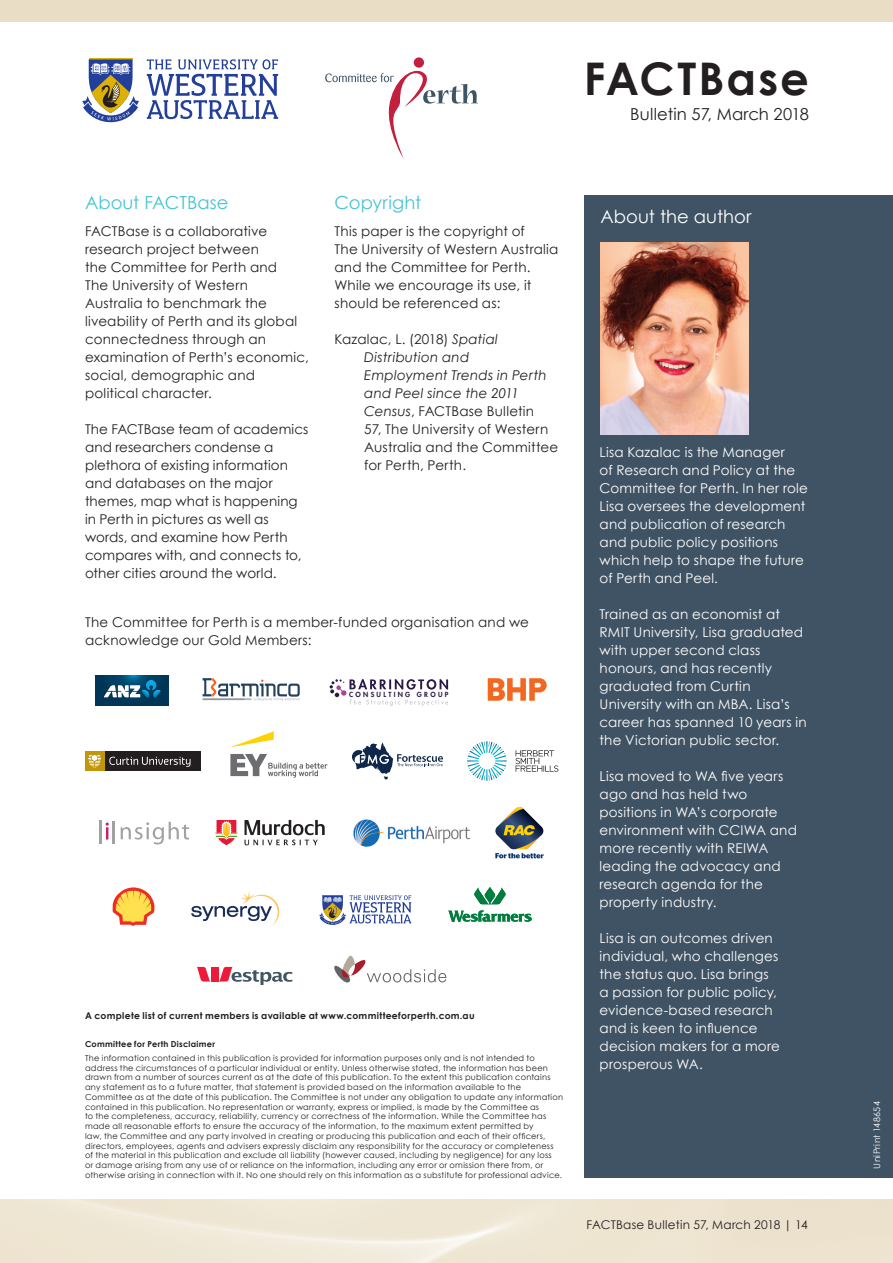
<style>
.page{position:relative;width:893px;height:1263px;background:#fff}
.page>*{position:absolute;margin:0;border:0;box-sizing:border-box;transform-origin:0 0}
.t1{font:700 45px "Century Gothic";letter-spacing:.045em;color:#231f20}
.t2{font:18px "Century Gothic";color:#47c3d2}
.t3{font:18px "Century Gothic";color:#fff}
.t4{font:16.5px "Century Gothic";letter-spacing:.01em;color:#231f20}
.t5{font:13.5px/18px "Century Gothic";letter-spacing:.015em;color:#231f20}
.t6{font:13.5px/18px "Century Gothic";letter-spacing:.015em;color:#fff}
.t7{font:12px "Century Gothic";letter-spacing:.02em;color:#231f20}
.t8{font:700 9.3px "Century Gothic";letter-spacing:.035em;color:#231f20}
.t9{font:9px "Century Gothic";letter-spacing:.04em;color:#fff}
.t10{font:8.25px/9.8px "Century Gothic";letter-spacing:.03em;color:#231f20}
.t11{font:700 8.25px "Century Gothic";letter-spacing:.035em;color:#231f20}
.t12{font:800 6.9px "Futura";letter-spacing:.34em;color:#2b1846}
.s1{font-style:italic}
</style>
<div class="page">
<div style="left:0;top:0;width:893px;height:21px;background:#e9ddc6"></div>
<div style="left:584px;top:196px;width:309px;height:982px;background:#405364"></div>
<div style="left:414px;top:57px;width:10px;height:11px;background:#c31f3e;border-radius:50%"></div>
<svg style="left:325px;top:67px;width:153px;height:92px"></svg>
<hr style="left:89px;top:58px;width:44px;height:1px;background:#ddb008">
<svg style="left:147px;top:59px;width:131px;height:60px"></svg>
<svg style="left:82px;top:59px;width:57px;height:63px"></svg>
<svg style="left:96px;top:675px;width:73px;height:31px"></svg>
<img style="left:136px;top:675px;width:30px;height:29px">
<svg style="left:104px;top:680px;width:37px;height:18px"></svg>
<img style="left:141px;top:680px;width:20px;height:18px">
<svg style="left:203px;top:678px;width:97px;height:23px"></svg>
<svg style="left:330px;top:679px;width:118px;height:27px"></svg>
<svg style="left:488px;top:678px;width:59px;height:23px"></svg>
<div style="left:85px;top:751px;width:19px;height:19px;background:#c19707"></div>
<svg style="left:89px;top:755px;width:11px;height:13px"></svg>
<div style="left:105px;top:751px;width:95px;height:19px;background:#231f20"></div>
<svg style="left:109px;top:757px;width:81px;height:10px"></svg>
<svg style="left:231px;top:731px;width:43px;height:16px"></svg>
<svg style="left:230px;top:754px;width:98px;height:24px"></svg>
<svg style="left:352px;top:742px;width:91px;height:37px"></svg>
<svg style="left:515px;top:750px;width:43px;height:22px"></svg>
<svg style="left:467px;top:741px;width:40px;height:39px"></svg>
<hr style="left:100px;top:821px;width:2px;height:23px;background:#a0a1a1">
<svg style="left:106px;top:822px;width:3px;height:17px"></svg>
<hr style="left:113px;top:821px;width:2px;height:23px;background:#a0a1a1">
<svg style="left:121px;top:822px;width:68px;height:22px"></svg>
<svg style="left:245px;top:820px;width:80px;height:25px"></svg>
<svg style="left:215px;top:820px;width:23px;height:25px"></svg>
<img style="left:354px;top:819px;width:116px;height:27px">
<svg style="left:495px;top:807px;width:49px;height:51px"></svg>
<svg style="left:197px;top:967px;width:13px;height:14px"></svg>
<div style="left:211px;top:967px;width:8px;height:14px;background:#ed1a3a"></div>
<svg style="left:219px;top:967px;width:73px;height:18px"></svg>
<svg style="left:334px;top:956px;width:112px;height:26px"></svg>
<svg style="left:112px;top:887px;width:42px;height:39px"></svg>
<svg style="left:319px;top:895px;width:92px;height:30px"></svg>
<svg style="left:474px;top:887px;width:32px;height:17px"></svg>
<svg style="left:448px;top:910px;width:84px;height:12px"></svg>
<svg style="left:191px;top:891px;width:88px;height:35px"></svg>
<img style="left:601px;top:242px;width:147px;height:193px">
<h1 class="t1" style="left:584px;top:45px;width:227px">FACTBase</h1>
<h3 class="t4" style="left:630px;top:102px;width:180px">Bulletin 57, March 2018</h3>
<h2 class="t2" style="left:85px;top:190px;width:145px">About FACTBase</h2>
<p class="t5" style="left:85px;top:222px;width:225px">FACTBase is a collaborative research project between<br>the Committee for Perth and<br>The University of Western<br>Australia to benchmark the liveability of Perth and its global connectedness through an examination of Perth’s economic, social, demographic and political character.</p>
<p class="t5" style="left:85px;top:420px;width:225px">The FACTBase team of academics and researchers condense a plethora of existing information and databases on the major themes, map what is happening in Perth in pictures as well as words, and examine how Perth compares with, and connects to, other cities around the world.</p>
<h2 class="t2" style="left:334px;top:190px;width:88px">Copyright</h2>
<h3 class="t5" style="left:334px;top:222px;width:225px">This paper is the copyright of<br>The University of Western Australia and the Committee for Perth.<br>While we encourage its use, it should be referenced as:</h3>
<h3 class="t5" style="left:364px;top:330px;width:195px;text-indent:-30px">Kazalac, L. (2018) <span class="s1">Spatial<br>Distribution and<br>Employment Trends in Perth and Peel since the 2011<br>Census</span>, FACTBase Bulletin<br>57, The University of Western<br>Australia and the Committee for Perth, Perth.</h3>
<h3 class="t5" style="left:85px;top:613px;width:445px">The Committee for Perth is a member-funded organisation and we acknowledge our Gold Members:</h3>
<p class="t12" style="left:349px;top:690px;width:101px">CONSULTING GROUP</p>
<p class="t8" style="left:85px;top:1009px;width:391px">A complete list of current members is available at www.committeeforperth.com.au</p>
<p class="t11" style="left:85px;top:1038px;width:132px">Committee for Perth Disclaimer</p>
<p class="t10" style="left:85px;top:1053px;width:480px">The information contained in this publication is provided for information purposes only and is not intended to address the circumstances of a particular individual or entity. Unless otherwise stated, the information has been drawn from a number of sources current as at the date of this publication. To the extent this publication contains any statement as to a future matter, that statement is provided based on the information available to the Committee as at the date of this publication. The Committee is not under any obligation to update any information contained in this publication. No representation or warranty, express or implied, is made by the Committee as<br>to the completeness, accuracy, reliability, currency or correctness of the information. While the Committee has made all reasonable efforts to ensure the accuracy of the information, to the maximum extent permitted by<br>law, the Committee and any party involved in creating or producing this publication and each of their officers, directors, employees, agents and advisers expressly disclaim any responsibility for the accuracy or completeness of the material in this publication and exclude all liability (however caused, including by negligence) for any loss<br>or damage arising from any use of or reliance on the information, including any error or omission there from, or otherwise arising in connection with it. No one should rely on this information as a substitute for professional advice.</p>
<h2 class="t3" style="left:601px;top:204px;width:152px">About the author</h2>
<h3 class="t6" style="left:600px;top:442px;width:210px">Lisa Kazalac is the Manager<br>of Research and Policy at the<br>Committee for Perth. In her role<br>Lisa oversees the development and publication of research and public policy positions which help to shape the future of Perth and Peel.</h3>
<h3 class="t6" style="left:600px;top:604px;width:209px">Trained as an economist at<br>RMIT University, Lisa graduated with upper second class honours, and has recently graduated from Curtin<br>University with an MBA. Lisa’s career has spanned 10 years in the Victorian public sector.</h3>
<h3 class="t6" style="left:600px;top:766px;width:199px">Lisa moved to WA five years ago and has held two positions in WA’s corporate environment with CCIWA and more recently with REIWA leading the advocacy and research agenda for the property industry.</h3>
<h3 class="t6" style="left:600px;top:928px;width:182px">Lisa is an outcomes driven individual, who challenges the status quo. Lisa brings a passion for public policy, evidence-based research and is keen to influence decision makers for a more prosperous WA.</h3>
<h3 class="t7" style="left:587px;top:1217px;width:223px">FACTBase Bulletin 57, March 2018 | 14</h3>
<p class="t9" style="left:871px;top:1168px;width:69px;rotate:-90deg">UniPrint 148654</p>
</div>
